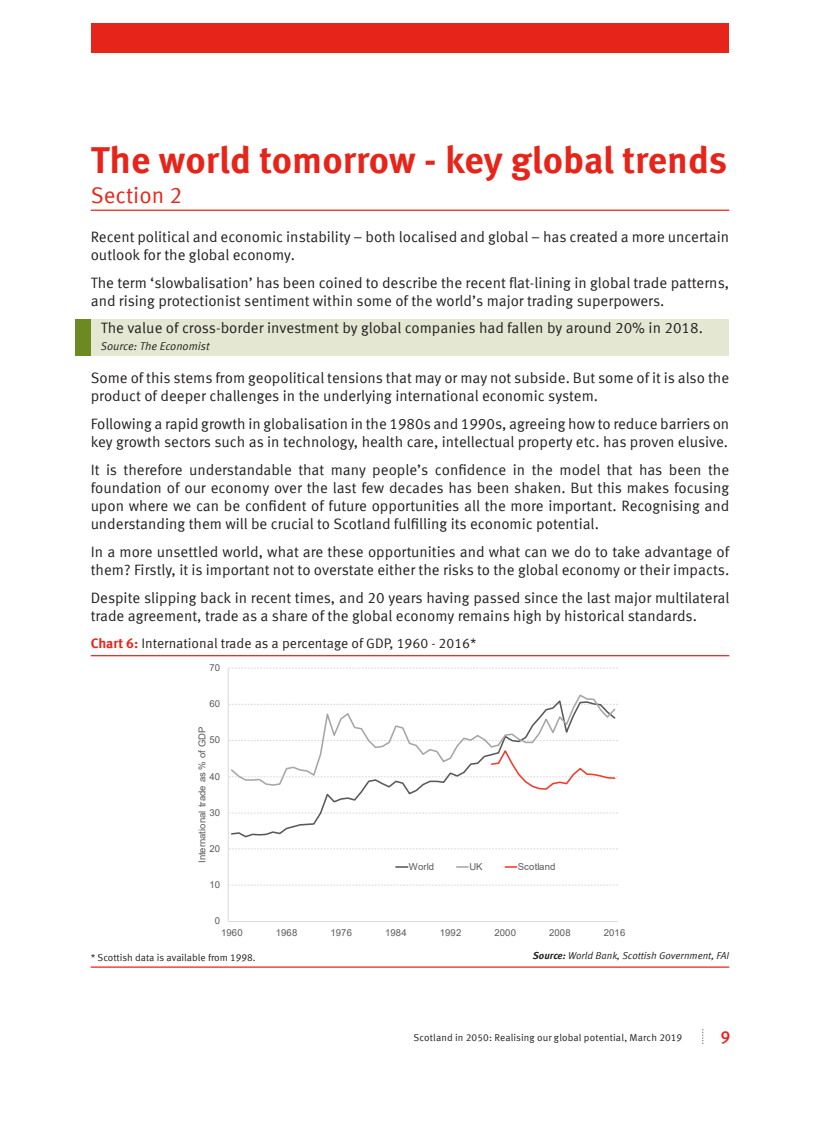
<style>
.page{position:relative;width:820px;height:1128px;background:#fff}
.page>*{position:absolute;margin:0;border:0;box-sizing:border-box;transform-origin:0 0}
.Header_1_-_Chapter_t{font:700 37.5px "Meta Offc";color:#e72419}
.Chapter_subtitle{font:22.5px "Meta Offc Norm";color:#e72419}
.t1{font:500 17.5px "Meta Offc";color:#e72419}
.Shaded_green{font:15px/18px "Meta Offc Norm";color:#231f20}
.t2{font:13.75px "Meta Offc Norm";color:#231f20}
.Shaded_green-2{font:11.25px "Meta Offc Norm Ita";color:#231f20}
.t3{font:10px "Meta Offc Norm";letter-spacing:.005em;color:#231f20}
.t4{font:10px "Meta Offc Norm Ita";color:#231f20}
.t5{font:9.5px "Arial";letter-spacing:.015em;color:#595959}
.s1{font-family:"Meta Offc";font-weight:700;color:#e72419}
.s2{font-family:"Meta Offc";font-weight:700;font-style:italic}
</style>
<div class="page">
<div style="left:91px;top:23px;width:637px;height:29px;background:#e72419"></div>
<svg style="left:702px;top:1029px;width:1px;height:14px"></svg>
<hr style="left:91px;top:209px;width:637px;height:2px;background:#e72419">
<hr style="left:91px;top:655px;width:637px;height:1px;background:#e72419">
<hr style="left:91px;top:966px;width:637px;height:1px;background:#e72419">
<div style="left:91px;top:319px;width:637px;height:36px;background:#e4e7d1"></div>
<div style="left:76px;top:319px;width:15px;height:36px;background:#6c8a1f"></div>
<svg style="left:229px;top:884px;width:388px;height:1px"></svg>
<svg style="left:229px;top:848px;width:388px;height:1px"></svg>
<svg style="left:229px;top:668px;width:388px;height:1px"></svg>
<hr style="left:228px;top:668px;width:1px;height:253px;background:#d9d9d9">
<hr style="left:228px;top:921px;width:389px;height:1px;background:#d9d9d9">
<svg style="left:231px;top:790px;width:384px;height:48px"></svg>
<svg style="left:229px;top:694px;width:388px;height:96px"></svg>
<svg style="left:395px;top:866px;width:12px;height:1px"></svg>
<svg style="left:456px;top:866px;width:12px;height:1px"></svg>
<p class="Header_1_-_Chapter_t" style="left:91px;top:137px;width:637px">The world tomorrow - key global trends</p>
<p class="Chapter_subtitle" style="left:91px;top:182px;width:93px">Section 2</p>
<p class="Shaded_green" style="left:91px;top:228px;width:639px">Recent political and economic instability – both localised and global – has created a more uncertain outlook for the global economy.</p>
<p class="Shaded_green" style="left:91px;top:274px;width:639px">The term ‘slowbalisation’ has been coined to describe the recent flat-lining in global trade patterns, and rising protectionist sentiment within some of the world’s major trading superpowers.</p>
<p class="Shaded_green" style="left:101px;top:319px;width:603px">The value of cross-border investment by global companies had fallen by around 20% in 2018.</p>
<p class="Shaded_green-2" style="left:101px;top:340px;width:110px">Source: The Economist</p>
<p class="Shaded_green" style="left:91px;top:369px;width:639px">Some of this stems from geopolitical tensions that may or may not subside. But some of it is also the product of deeper challenges in the underlying international economic system.</p>
<p class="Shaded_green" style="left:91px;top:415px;width:639px">Following a rapid growth in globalisation in the 1980s and 1990s, agreeing how to reduce barriers on key growth sectors such as in technology, health care, intellectual property etc. has proven elusive.</p>
<p class="Shaded_green" style="left:91px;top:461px;width:639px;text-align:justify">It is therefore understandable that many people’s confidence in the model that has been the foundation of our economy over the last few decades has been shaken. But this makes focusing upon where we can be confident of future opportunities all the more important. Recognising and understanding them will be crucial to Scotland fulfilling its economic potential.</p>
<p class="Shaded_green" style="left:91px;top:543px;width:639px">In a more unsettled world, what are these opportunities and what can we do to take advantage of them? Firstly, it is important not to overstate either the risks to the global economy or their impacts.</p>
<p class="Shaded_green" style="left:91px;top:589px;width:639px">Despite slipping back in recent times, and 20 years having passed since the last major multilateral trade agreement, trade as a share of the global economy remains high by historical standards.</p>
<p class="t2" style="left:91px;top:635px;width:387px"><span class="s1">Chart 6:</span> International trade as a percentage of GDP, 1960 - 2016*</p>
<p class="t5" style="left:209px;top:661px;width:12px">70</p>
<p class="t5" style="left:209px;top:697px;width:12px">60</p>
<p class="t5" style="left:195px;top:862px;width:137px;rotate:-90deg">International trade as % of GDP</p>
<p class="t5" style="left:209px;top:733px;width:12px">50</p>
<p class="t5" style="left:209px;top:769px;width:12px">40</p>
<p class="t5" style="left:209px;top:805px;width:12px">30</p>
<p class="t5" style="left:209px;top:842px;width:12px">20</p>
<p class="t5" style="left:209px;top:878px;width:12px">10</p>
<p class="t5" style="left:214px;top:914px;width:7px">0</p>
<p class="t5" style="left:409px;top:859px;width:27px">World</p>
<p class="t5" style="left:469px;top:859px;width:15px">UK</p>
<p class="t5" style="left:517px;top:859px;width:39px">Scotland</p>
<p class="t5" style="left:221px;top:925px;width:23px">1960</p>
<p class="t5" style="left:275px;top:925px;width:23px">1968</p>
<p class="t5" style="left:330px;top:925px;width:23px">1976</p>
<p class="t5" style="left:385px;top:925px;width:23px">1984</p>
<p class="t5" style="left:439px;top:925px;width:23px">1992</p>
<p class="t5" style="left:494px;top:925px;width:23px">2000</p>
<p class="t5" style="left:548px;top:925px;width:23px">2008</p>
<p class="t5" style="left:603px;top:925px;width:23px">2016</p>
<p class="t3" style="left:91px;top:951px;width:166px">* Scottish data is available from 1998.</p>
<p class="t4" style="left:532px;top:950px;width:198px"><span class="s2">Source:</span> World Bank, Scottish Government, FAI</p>
<p class="t3" style="left:413px;top:1031px;width:270px">Scotland in 2050: Realising our global potential, March 2019</p>
<p class="t1" style="left:720px;top:1026px;width:11px">9</p>
</div>
